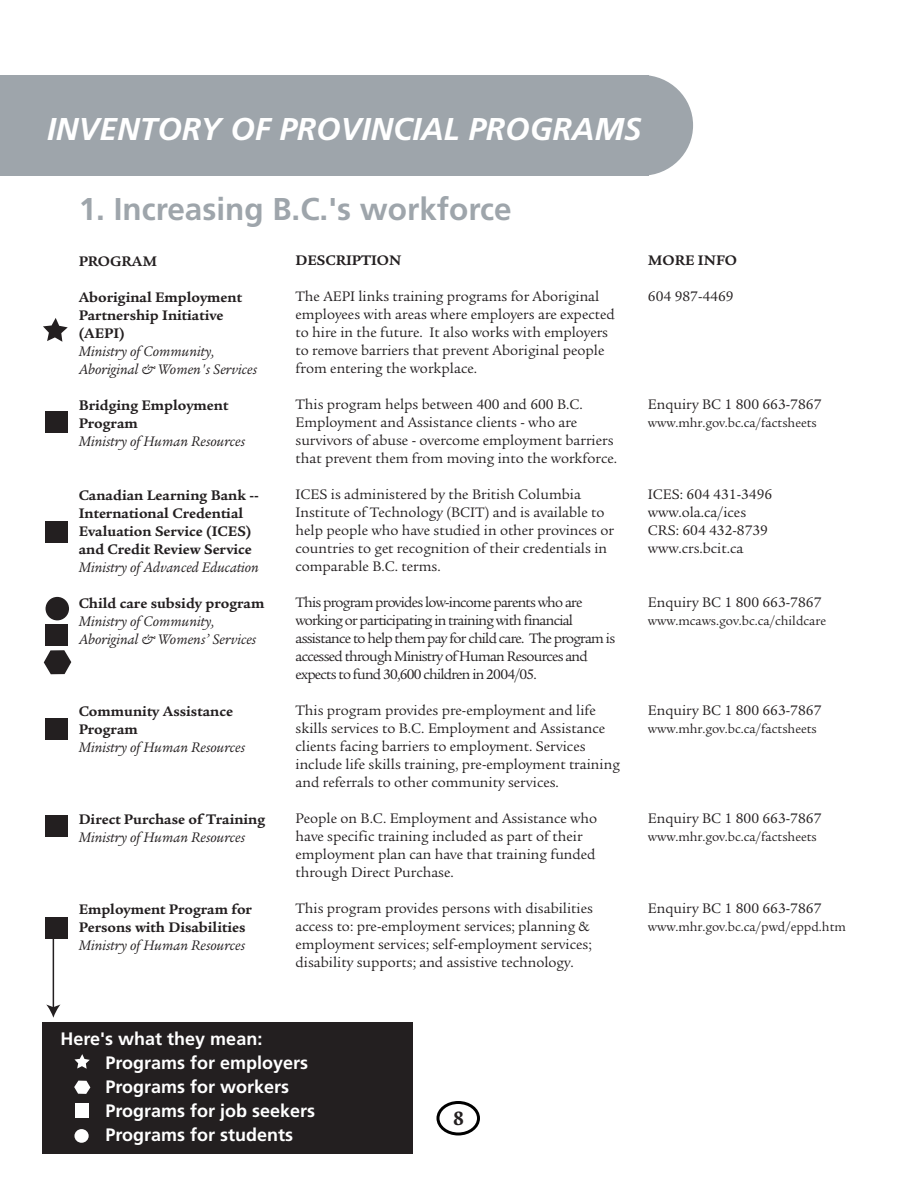
<style>
.page{position:relative;width:918px;height:1188px;background:#fff}
.page>*{position:absolute;margin:0;border:0;box-sizing:border-box;transform-origin:0 0}
.t1{font:italic 700 31.5px "Frutiger";color:#fff}
.t2{font:700 31.5px "Frutiger";color:#9ea5ab}
.t3{font:700 21px "Legacy Serif";color:#231f20}
.t4{font:700 18px/24px "Frutiger";color:#fff}
.t5{font:15px/18px "Legacy Serif";color:#231f20}
.t6{font:700 15px/18px "Legacy Serif";color:#231f20}
.t7{font:italic 15px/18px "Legacy Serif";color:#231f20}
.t8{font:15px/18px "Legacy Serif";letter-spacing:-.05em;color:#231f20}
.t9{font:13.5px "Legacy Serif";color:#231f20}
</style>
<div class="page">
<div style="left:0;top:75px;width:648px;height:101px;background:#9ea5ab"></div>
<div style="left:591px;top:75px;width:102px;height:101px;background:#9ea5ab;border-radius:50%"></div>
<div style="left:436px;top:1101px;width:44px;height:35px;border:3px solid #000;border-radius:50%"></div>
<svg style="left:43px;top:318px;width:25px;height:24px"></svg>
<div style="left:46px;top:521px;width:22px;height:22px;background:#231f20"></div>
<div style="left:46px;top:597px;width:23px;height:23px;background:#231f20;border-radius:50%"></div>
<div style="left:46px;top:624px;width:22px;height:22px;background:#231f20"></div>
<div style="left:46px;top:411px;width:22px;height:21px;background:#231f20"></div>
<div style="left:46px;top:718px;width:22px;height:22px;background:#231f20"></div>
<div style="left:46px;top:815px;width:22px;height:21px;background:#231f20"></div>
<div style="left:46px;top:917px;width:22px;height:22px;background:#231f20"></div>
<div style="left:43px;top:1022px;width:370px;height:132px;background:#231f20"></div>
<hr style="left:53px;top:934px;width:1px;height:74px;background:#231f20">
<svg style="left:46px;top:1005px;width:14px;height:13px"></svg>
<div style="left:75px;top:1104px;width:14px;height:14px;background:#fff"></div>
<svg style="left:74px;top:1054px;width:16px;height:15px"></svg>
<div style="left:74px;top:1129px;width:15px;height:14px;background:#fff;border-radius:50%"></div>
<svg style="left:74px;top:1081px;width:16px;height:13px"></svg>
<svg style="left:44px;top:650px;width:27px;height:24px"></svg>
<h1 class="t1" style="left:47px;top:111px;width:596px">INVENTORY OF PROVINCIAL PROGRAMS</h1>
<h1 class="t2" style="left:79px;top:191px;width:434px">1. Increasing B.C.'s workforce</h1>
<p class="t6" style="left:79px;top:252px;width:80px">PROGRAM</p>
<p class="t6" style="left:79px;top:288px;width:165px">Aboriginal Employment<br>Partnership Initiative (AEPI)</p>
<p class="t7" style="left:79px;top:342px;width:180px">Ministry of Community,<br>Aboriginal &amp; Women's Services</p>
<p class="t6" style="left:79px;top:396px;width:151px">Bridging Employment<br>Program</p>
<p class="t7" style="left:79px;top:432px;width:168px">Ministry of Human Resources</p>
<p class="t6" style="left:79px;top:486px;width:182px">Canadian Learning Bank --<br>International Credential<br>Evaluation Service (ICES) and Credit Review Service</p>
<p class="t7" style="left:79px;top:558px;width:182px">Ministry of Advanced Education</p>
<p class="t6" style="left:79px;top:594px;width:187px">Child care subsidy program</p>
<p class="t7" style="left:79px;top:612px;width:179px">Ministry of Community,<br>Aboriginal &amp; Womens’ Services</p>
<p class="t6" style="left:296px;top:252px;width:107px">DESCRIPTION</p>
<p class="t5" style="left:296px;top:288px;width:321px">The AEPI links training programs for Aboriginal employees with areas where employers are expected to hire in the future. It also works with employers to remove barriers that prevent Aboriginal people from entering the workplace.</p>
<p class="t5" style="left:296px;top:396px;width:323px">This program helps between 400 and 600 B.C.<br>Employment and Assistance clients - who are survivors of abuse - overcome employment barriers that prevent them from moving into the workforce.</p>
<p class="t5" style="left:296px;top:486px;width:320px">ICES is administered by the British Columbia Institute of Technology (BCIT) and is available to help people who have studied in other provinces or countries to get recognition of their credentials in comparable B.C. terms.</p>
<p class="t8" style="left:296px;top:594px;width:321px">This program provides low-income parents who are working or participating in training with financial assistance to help them pay for child care. The program is accessed through Ministry of Human Resources and expects to fund 30,600 children in 2004/05.</p>
<p class="t5" style="left:296px;top:702px;width:326px">This program provides pre-employment and life skills services to B.C. Employment and Assistance clients facing barriers to employment. Services include life skills training, pre-employment training and referrals to other community services.</p>
<p class="t5" style="left:296px;top:810px;width:303px">People on B.C. Employment and Assistance who have specific training included as part of their employment plan can have that training funded through Direct Purchase.</p>
<p class="t5" style="left:296px;top:900px;width:299px">This program provides persons with disabilities access to: pre-employment services; planning &amp; employment services; self-employment services; disability supports; and assistive technology.</p>
<p class="t6" style="left:79px;top:702px;width:156px">Community Assistance<br>Program</p>
<p class="t7" style="left:79px;top:738px;width:168px">Ministry of Human Resources</p>
<p class="t6" style="left:79px;top:810px;width:188px">Direct Purchase of Training</p>
<p class="t7" style="left:79px;top:828px;width:168px">Ministry of Human Resources</p>
<p class="t6" style="left:79px;top:900px;width:175px">Employment Program for<br>Persons with Disabilities</p>
<p class="t7" style="left:79px;top:936px;width:168px">Ministry of Human Resources</p>
<p class="t4" style="left:106px;top:1027px;width:211px;text-indent:-45px">Here's what they mean:<br>Programs for employers<br>Programs for workers<br>Programs for job seekers<br>Programs for students</p>
<h2 class="t3" style="left:453px;top:1106px;width:12px">8</h2>
<p class="t6" style="left:648px;top:252px;width:91px">MORE INFO</p>
<p class="t5" style="left:648px;top:288px;width:87px">604 987-4469</p>
<p class="t5" style="left:648px;top:396px;width:175px">Enquiry BC 1 800 663-7867</p>
<p class="t9" style="left:648px;top:415px;width:170px">www.mhr.gov.bc.ca/factsheets</p>
<p class="t5" style="left:648px;top:486px;width:126px">ICES: 604 431-3496 www.ola.ca/ices<br>CRS: 604 432-8739 www.crs.bcit.ca</p>
<p class="t5" style="left:648px;top:594px;width:175px">Enquiry BC 1 800 663-7867</p>
<p class="t9" style="left:648px;top:613px;width:180px">www.mcaws.gov.bc.ca/childcare</p>
<p class="t5" style="left:648px;top:702px;width:175px">Enquiry BC 1 800 663-7867</p>
<p class="t9" style="left:648px;top:721px;width:170px">www.mhr.gov.bc.ca/factsheets</p>
<p class="t5" style="left:648px;top:810px;width:175px">Enquiry BC 1 800 663-7867</p>
<p class="t9" style="left:648px;top:829px;width:170px">www.mhr.gov.bc.ca/factsheets</p>
<p class="t5" style="left:648px;top:900px;width:175px">Enquiry BC 1 800 663-7867</p>
<p class="t9" style="left:648px;top:919px;width:199px">www.mhr.gov.bc.ca/pwd/eppd.htm</p>
</div>
